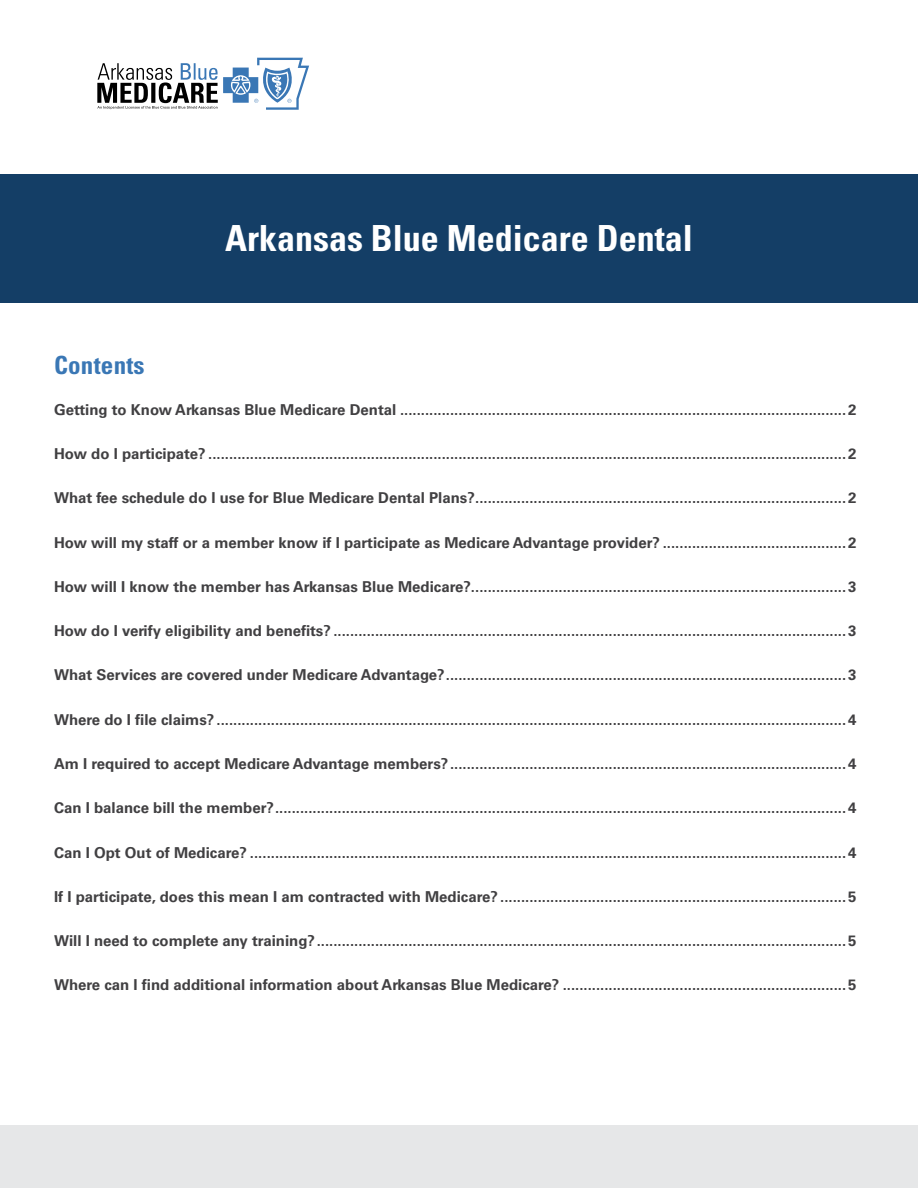
<style>
.page{position:relative;width:918px;height:1188px;background:#fff}
.page>*{position:absolute;margin:0;border:0;box-sizing:border-box;transform-origin:0 0}
.Heading_1_-_Main_Tit{font:700 condensed 36px "Univers LT Std";color:#fff}
.Heading_2{font:700 condensed 25.05px "Univers LT Std";letter-spacing:.01em;color:#3a77b5}
.t1{font:700 15px "Univers LT Std";color:#414042}
</style>
<div class="page">
<div style="left:0;top:1126px;width:918px;height:62px;background:#e6e7e8"></div>
<svg style="left:97px;top:58px;width:212px;height:52px"></svg>
<div style="left:0;top:174px;width:918px;height:128px;background:#143e66"></div>
<p class="Heading_1_-_Main_Tit" style="left:225px;top:216px;width:469px">Arkansas Blue Medicare Dental</p>
<p class="Heading_2" style="left:54px;top:350px;width:92px">Contents</p>
<p class="t1" style="left:54px;top:401px;width:804px">Getting to Know Arkansas Blue Medicare Dental ...........................................................................................................2</p>
<p class="t1" style="left:54px;top:445px;width:804px">How do I participate? .........................................................................................................................................................2</p>
<p class="t1" style="left:54px;top:489px;width:804px">What fee schedule do I use for Blue Medicare Dental Plans?.........................................................................................2</p>
<p class="t1" style="left:54px;top:533px;width:804px">How will my staff or a member know if I participate as Medicare Advantage provider? ............................................2</p>
<p class="t1" style="left:54px;top:578px;width:804px">How will I know the member has Arkansas Blue Medicare?..........................................................................................3</p>
<p class="t1" style="left:54px;top:622px;width:804px">How do I verify eligibility and benefits? ...........................................................................................................................3</p>
<p class="t1" style="left:54px;top:666px;width:804px">What Services are covered under Medicare Advantage?................................................................................................3</p>
<p class="t1" style="left:54px;top:710px;width:804px">Where do I file claims? .......................................................................................................................................................4</p>
<p class="t1" style="left:54px;top:755px;width:804px">Am I required to accept Medicare Advantage members?...............................................................................................4</p>
<p class="t1" style="left:54px;top:799px;width:804px">Can I balance bill the member?.........................................................................................................................................4</p>
<p class="t1" style="left:54px;top:843px;width:804px">Can I Opt Out of Medicare? ...............................................................................................................................................4</p>
<p class="t1" style="left:54px;top:888px;width:804px">If I participate, does this mean I am contracted with Medicare? ...................................................................................5</p>
<p class="t1" style="left:54px;top:932px;width:804px">Will I need to complete any training?...............................................................................................................................5</p>
<p class="t1" style="left:54px;top:976px;width:804px">Where can I find additional information about Arkansas Blue Medicare? ....................................................................5</p>
</div>
